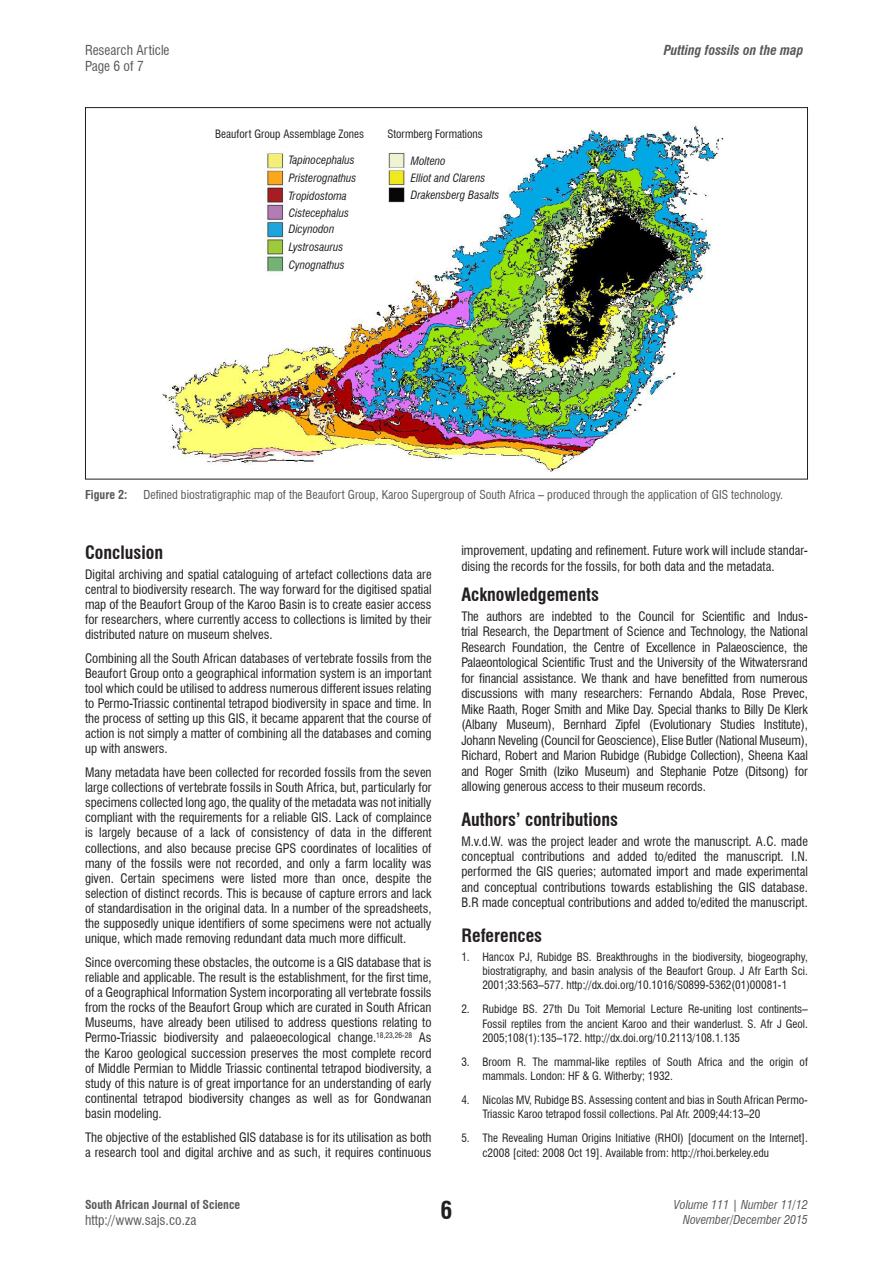
<style>
.page{position:relative;width:893px;height:1263px;background:#fff}
.page>*{position:absolute;margin:0;border:0;box-sizing:border-box;transform-origin:0 0}
.t1{font:700 condensed 24px "Swiss 721 BT";color:#231f20}
.Heading_1{font:700 condensed 18px "Swiss 721 BT";color:#231f20}
.HEADER_top{font:condensed 13.5px "Swiss 721 BT";color:#57585a}
.HEADER_top-2{font:italic 700 condensed 13.5px "Swiss 721 BT";color:#57585a}
.BODY{font:condensed 12.75px/15.1px "Swiss 721 BT";color:#231f20;text-align:justify}
.FIG_caption{font:condensed 12px "Swiss 721 BT";color:#57585a}
.t2{font:italic condensed 12px/14.4px "Swiss 721 BT";color:#57585a;text-align:right}
.FIG_caption-2{font:700 condensed 12px "Swiss 721 BT";color:#57585a}
.t3{font:condensed 11.25px/14.2px "Swiss 721 BT";color:#231f20}
.t4{font:italic condensed 11.25px/18px "Swiss 721 BT";color:#231f20}
</style>
<div class="page">
<img style="left:162px;top:124px;width:562px;height:348px">
<p class="HEADER_top" style="left:85px;top:42px;width:86px">Research Article</p>
<p class="HEADER_top-2" style="left:664px;top:42px;width:141px">Putting fossils on the map</p>
<p class="HEADER_top" style="left:85px;top:58px;width:60px">Page 6 of 7</p>
<p class="t3" style="left:215px;top:126px;width:151px">Beaufort Group Assemblage Zones</p>
<p class="t4" style="left:289px;top:151px;width:69px">Tapinocephalus<br>Pristerognathus<br>Tropidostoma</p>
<p class="t4" style="left:289px;top:205px;width:62px;line-height:16.2px">Cistecephalus<br>Dicynodon</p>
<p class="t4" style="left:289px;top:238px;width:58px">Lystrosaurus<br>Cynognathus</p>
<p class="t3" style="left:387px;top:126px;width:97px">Stormberg Formations</p>
<p class="t4" style="left:411px;top:152px;width:90px;line-height:17.2px">Molteno<br>Elliot and Clarens<br>Drakensberg Basalts</p>
<p class="FIG_caption-2" style="left:85px;top:487px;width:44px">Figure 2:</p>
<p class="FIG_caption" style="left:144px;top:487px;width:641px">Defined biostratigraphic map of the Beaufort Group, Karoo Supergroup of South Africa – produced through the application of GIS technology.</p>
<p class="Heading_1" style="left:85px;top:542px;width:80px">Conclusion</p>
<p class="BODY" style="left:85px;top:566px;width:348px">Digital archiving and spatial cataloguing of artefact collections data are central to biodiversity research. The way forward for the digitised spatial map of the Beaufort Group of the Karoo Basin is to create easier access for researchers, where currently access to collections is limited by their distributed nature on museum shelves.</p>
<p class="BODY" style="left:85px;top:650px;width:348px">Combining all the South African databases of vertebrate fossils from the Beaufort Group onto a geographical information system is an important tool which could be utilised to address numerous different issues relating to Permo-Triassic continental tetrapod biodiversity in space and time. In the process of setting up this GIS, it became apparent that the course of action is not simply a matter of combining all the databases and coming up with answers.</p>
<p class="BODY" style="left:85px;top:765px;width:348px">Many metadata have been collected for recorded fossils from the seven large collections of vertebrate fossils in South Africa, but, particularly for specimens collected long ago, the quality of the metadata was not initially compliant with the requirements for a reliable GIS. Lack of complaince is largely because of a lack of consistency of data in the different collections, and also because precise GPS coordinates of localities of many of the fossils were not recorded, and only a farm locality was given. Certain specimens were listed more than once, despite the selection of distinct records. This is because of capture errors and lack of standardisation in the original data. In a number of the spreadsheets, the supposedly unique identifiers of some specimens were not actually unique, which made removing redundant data much more difficult.</p>
<p class="BODY" style="left:85px;top:955px;width:348px">Since overcoming these obstacles, the outcome is a GIS database that is reliable and applicable. The result is the establishment, for the first time, of a Geographical Information System incorporating all vertebrate fossils from the rocks of the Beaufort Group which are curated in South African Museums, have already been utilised to address questions relating to Permo-Triassic biodiversity and palaeoecological change.<sup>18,23,26-28</sup> As the Karoo geological succession preserves the most complete record of Middle Permian to Middle Triassic continental tetrapod biodiversity, a study of this nature is of great importance for an understanding of early continental tetrapod biodiversity changes as well as for Gondwanan basin modeling.</p>
<p class="BODY" style="left:85px;top:1129px;width:348px">The objective of the established GIS database is for its utilisation as both a research tool and digital archive and as such, it requires continuous</p>
<p class="BODY" style="left:461px;top:543px;width:347px">improvement, updating and refinement. Future work will include standar&shy;dising the records for the fossils, for both data and the metadata.</p>
<p class="Heading_1" style="left:461px;top:584px;width:139px">Acknowledgements</p>
<p class="BODY" style="left:461px;top:609px;width:348px">The authors are indebted to the Council for Scientific and Indus&shy;trial Research, the Department of Science and Technology, the National Research Foundation, the Centre of Excellence in Palaeoscience, the Palaeontological Scientific Trust and the University of the Witwatersrand for financial assistance. We thank and have benefitted from numerous discussions with many researchers: Fernando Abdala, Rose Prevec, Mike Raath, Roger Smith and Mike Day. Special thanks to Billy De Klerk (Albany Museum), Bernhard Zipfel (Evolutionary Studies Institute), Johann Neveling (Council for Geoscience), Elise Butler (National Museum), Richard, Robert and Marion Rubidge (Rubidge Collection), Sheena Kaal and Roger Smith (Iziko Museum) and Stephanie Potze (Ditsong) for allowing generous access to their museum records.</p>
<p class="Heading_1" style="left:461px;top:808px;width:158px">Authors’ contributions</p>
<p class="BODY" style="left:461px;top:833px;width:348px">M.v.d.W. was the project leader and wrote the manuscript. A.C. made conceptual contributions and added to/edited the manuscript. I.N. performed the GIS queries; automated import and made experimental and conceptual contributions towards establishing the GIS database.<br>B.R made conceptual contributions and added to/edited the manuscript.</p>
<p class="Heading_1" style="left:461px;top:925px;width:82px">References</p>
<p class="t3" style="left:482px;top:949px;width:327px;text-align:justify;text-indent:-21px">1. Hancox PJ, Rubidge BS. Breakthroughs in the biodiversity, biogeography, biostratigraphy, and basin analysis of the Beaufort Group. J Afr Earth Sci.<br>2001;33:563–577. http://dx.doi.org/10.1016/S0899-5362(01)00081-1</p>
<p class="t3" style="left:482px;top:1002px;width:327px;text-align:justify;text-indent:-21px">2. Rubidge BS. 27th Du Toit Memorial Lecture Re-uniting lost continents– Fossil reptiles from the ancient Karoo and their wanderlust. S. Afr J Geol.<br>2005;108(1):135–172. http://dx.doi.org/10.2113/108.1.135</p>
<p class="t3" style="left:482px;top:1054px;width:327px;text-indent:-21px">3. Broom R. The mammal-like reptiles of South Africa and the origin of mammals. London: HF &amp; G. Witherby; 1932.</p>
<p class="t3" style="left:482px;top:1093px;width:327px;text-indent:-21px">4. Nicolas MV, Rubidge BS. Assessing content and bias in South African Permo-<br>Triassic Karoo tetrapod fossil collections. Pal Afr. 2009;44:13–20</p>
<p class="t3" style="left:482px;top:1131px;width:327px;text-indent:-21px">5. The Revealing Human Origins Initiative (RHOI) [document on the Internet]. c2008 [cited: 2008 Oct 19]. Available from: http://rhoi.berkeley.edu</p>
<p class="FIG_caption-2" style="left:85px;top:1197px;width:157px">South African Journal of Science</p>
<p class="HEADER_top" style="left:85px;top:1212px;width:113px">http://www.sajs.co.za</p>
<h1 class="t1" style="left:440px;top:1195px;width:13px">6</h1>
<p class="t2" style="left:674px;top:1198px;width:136px">Volume 111 | Number 11/12<br>November/December 2015</p>
</div>
